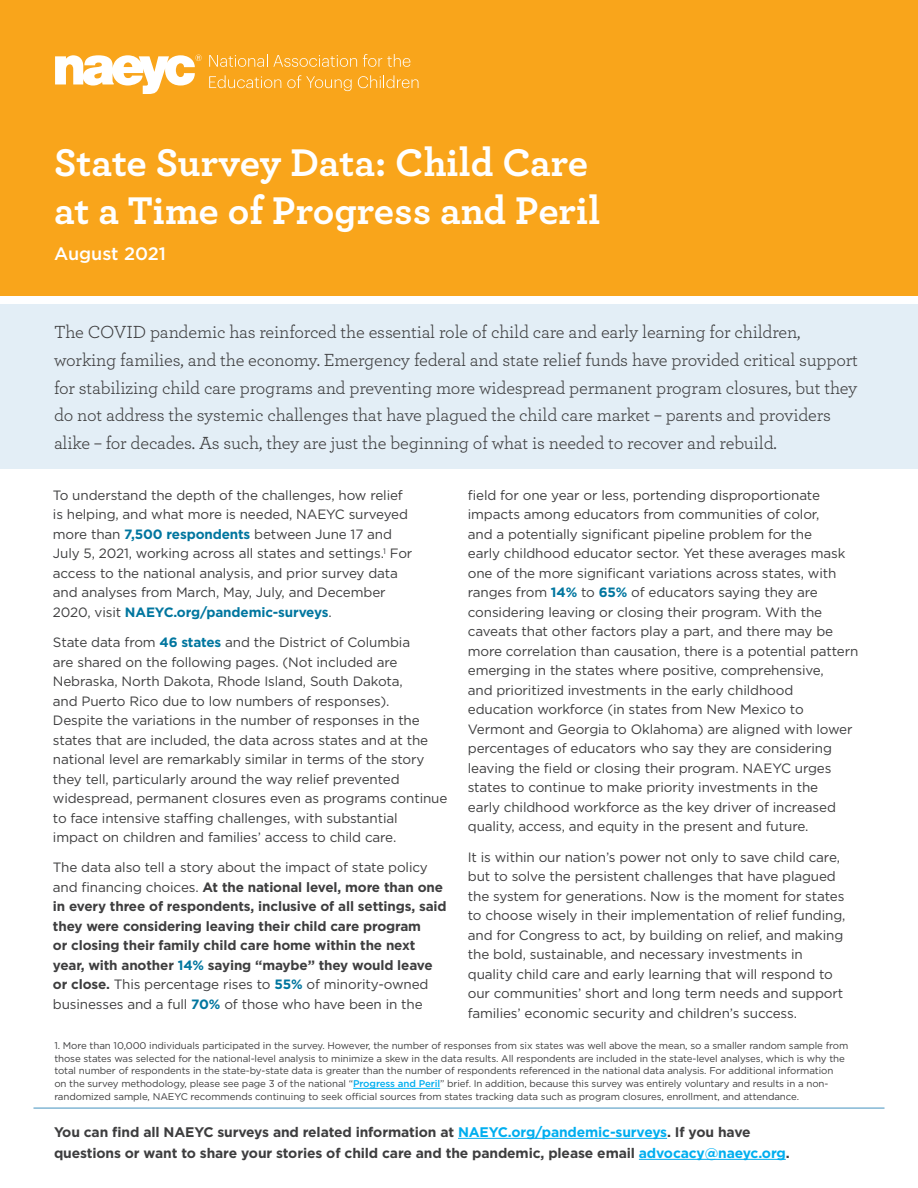
<style>
.page{position:relative;width:918px;height:1188px;background:#fff}
.page>*{position:absolute;margin:0;border:0;box-sizing:border-box;transform-origin:0 0}
.t1{font:700 40.5px/48px "Archer Pro";color:#fff}
.Lede{font:18.3px/27.8px "Archer Pro";letter-spacing:-.01em;color:#3e3e3f}
.t2{font:500 18px "Gotham";color:#fff}
.Body{font:700 13.8px/21px "Gotham";letter-spacing:-.01em;color:#3e3e3f}
.Body-2{font:13.5px/19.5px "Gotham";letter-spacing:-.01em;color:#3e3e3f}
.Body-3{font:700 13.5px/19.5px "Gotham";letter-spacing:-.01em;color:#3e3e3f}
.Body_Fine_Print{font:9.75px/12.8px "Gotham";letter-spacing:-.01em;color:#3e3e3f}
.s1{font-weight:700;color:#00769f}
.s2{font-weight:400}
.s3{color:#00769f}
.s4{font-weight:500;color:#00aeef}
.s5{color:#00aeef}
</style>
<div class="page">
<div style="left:0;top:304px;width:918px;height:165px;background:#e3eef6"></div>
<div style="left:0;top:0;width:918px;height:296px;background:#f9a51b"></div>
<svg style="left:55px;top:55px;width:147px;height:39px"></svg>
<svg style="left:209px;top:54px;width:148px;height:13px"></svg>
<svg style="left:363px;top:54px;width:47px;height:13px"></svg>
<svg style="left:209px;top:75px;width:72px;height:13px"></svg>
<svg style="left:287px;top:75px;width:65px;height:16px"></svg>
<svg style="left:358px;top:75px;width:60px;height:13px"></svg>
<hr style="left:33px;top:1107px;width:852px;height:2px;background:#82b7d5">
<hr style="left:458px;top:1138px;width:209px;height:1px;background:#00aeef">
<hr style="left:639px;top:1159px;width:147px;height:1px;background:#00aeef">
<hr style="left:353px;top:1088px;width:87px;height:1px;background:#00aeef">
<h1 class="t1" style="left:54px;top:136px;width:548px">State Survey Data: Child Care at a Time of Progress and Peril</h1>
<h3 class="t2" style="left:54px;top:242px;width:114px">August 2021</h3>
<p class="Lede" style="left:54px;top:317px;width:806px">The COVID pandemic has reinforced the essential role of child care and early learning for children, working families, and the economy. Emergency federal and state relief funds have provided critical support for stabilizing child care programs and preventing more widespread permanent program closures, but they do not address the systemic challenges that have plagued the child care market – parents and providers alike – for decades. As such, they are just the beginning of what is needed to recover and rebuild.</p>
<p class="Body-2" style="left:53px;top:485px;width:361px">To understand the depth of the challenges, how relief is helping, and what more is needed, NAEYC surveyed more than <span class="s1">7,500 respondents</span> between June 17 and July 5, 2021, working across all states and settings.<sup>1</sup> For access to the national analysis, and prior survey data and analyses from March, May, July, and December 2020, visit <span class="s1">NAEYC.org/pandemic-surveys</span>.</p>
<p class="Body-2" style="left:53px;top:632px;width:396px">State data from <span class="s1">46 states</span> and the District of Columbia<br>are shared on the following pages. (Not included are Nebraska, North Dakota, Rhode Island, South Dakota,<br>and Puerto Rico due to low numbers of responses).<br>Despite the variations in the number of responses in the states that are included, the data across states and at the national level are remarkably similar in terms of the story they tell, particularly around the way relief prevented widespread, permanent closures even as programs continue to face intensive staffing challenges, with substantial<br>impact on children and families’ access to child care.</p>
<p class="Body-3" style="left:53px;top:858px;width:395px"><span class="s2">The data also tell a story about the impact of state policy and financing choices.</span> At the national level, more than one in every three of respondents, inclusive of all settings, said they were considering leaving their child care program<br>or closing their family child care home within the next year, with another <span class="s3">14%</span> saying “maybe” they would leave or close. <span class="s2">This percentage rises to</span> <span class="s3">55%</span> <span class="s2">of minority-owned businesses and a full</span> <span class="s3">70%</span> <span class="s2">of those who have been in the</span></p>
<p class="Body-2" style="left:468px;top:485px;width:392px">field for one year or less, portending disproportionate impacts among educators from communities of color,<br>and a potentially significant pipeline problem for the<br>early childhood educator sector. Yet these averages mask one of the more significant variations across states, with ranges from <span class="s1">14%</span> to <span class="s1">65%</span> of educators saying they are considering leaving or closing their program. With the caveats that other factors play a part, and there may be more correlation than causation, there is a potential pattern emerging in the states where positive, comprehensive,<br>and prioritized investments in the early childhood education workforce (in states from New Mexico to Vermont and Georgia to Oklahoma) are aligned with lower percentages of educators who say they are considering leaving the field or closing their program. NAEYC urges states to continue to make priority investments in the<br>early childhood workforce as the key driver of increased quality, access, and equity in the present and future.</p>
<p class="Body-2" style="left:468px;top:847px;width:379px">It is within our nation’s power not only to save child care, but to solve the persistent challenges that have plagued the system for generations. Now is the moment for states to choose wisely in their implementation of relief funding, and for Congress to act, by building on relief, and making the bold, sustainable, and necessary investments in quality child care and early learning that will respond to our communities’ short and long term needs and support families’ economic security and children’s success.</p>
<p class="Body_Fine_Print" style="left:54px;top:1039px;width:796px">1. More than 10,000 individuals participated in the survey. However, the number of responses from six states was well above the mean, so a smaller random sample from those states was selected for the national-level analysis to minimize a skew in the data results. All respondents are included in the state-level analyses, which is why the total number of respondents in the state-by-state data is greater than the number of respondents referenced in the national data analysis. For additional information<br>on the survey methodology, please see page 3 of the national “<span class="s4">Progress and Peril</span>” brief. In addition, because this survey was entirely voluntary and results in a non&shy;randomized sample, NAEYC recommends continuing to seek official sources from states tracking data such as program closures, enrollment, and attendance.</p>
<p class="Body" style="left:54px;top:1121px;width:737px">You can find all NAEYC surveys and related information at <span class="s5">NAEYC.org/pandemic-surveys</span>. If you have questions or want to share your stories of child care and the pandemic, please email <span class="s5">advocacy@naeyc.org</span>.</p>
</div>
